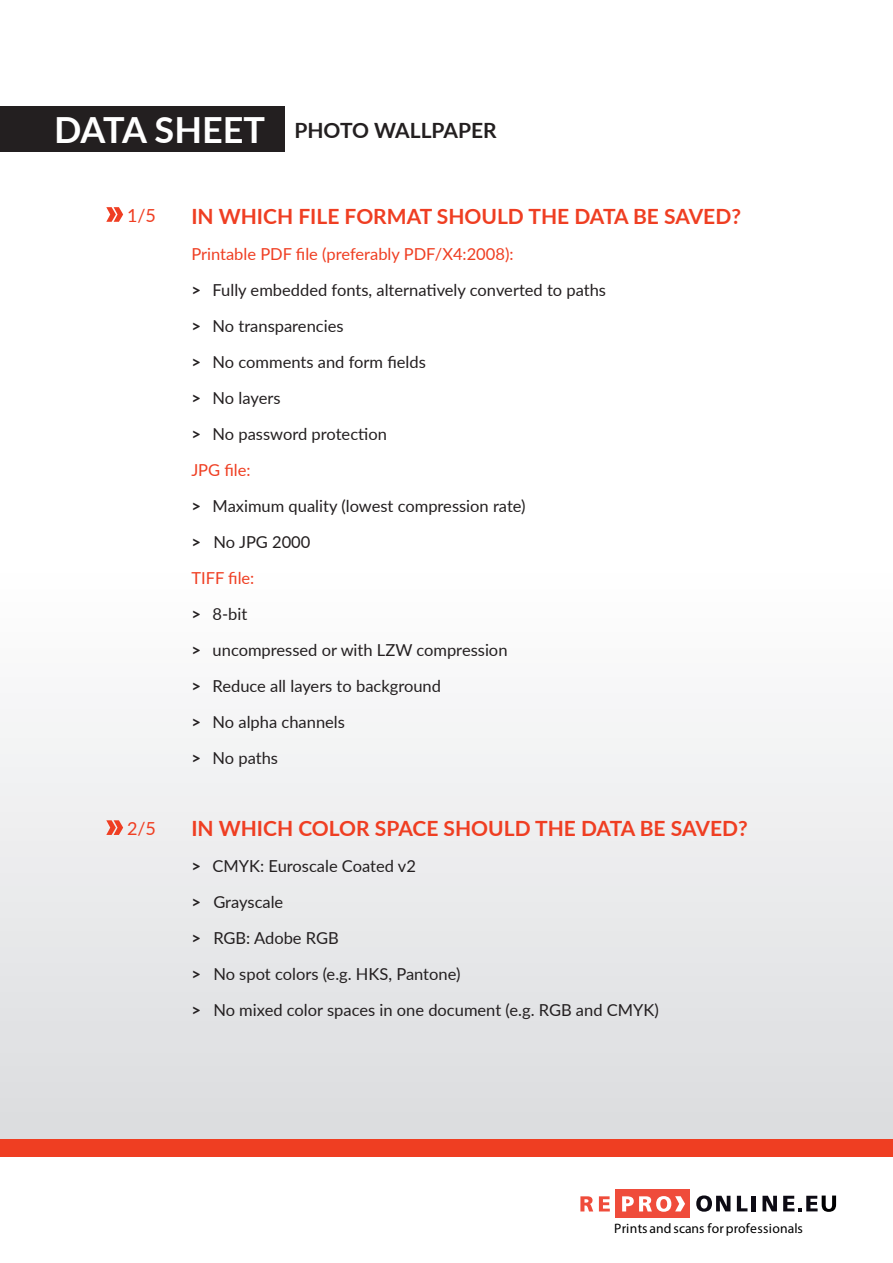
<style>
.page{position:relative;width:893px;height:1263px;background:#fff}
.page>*{position:absolute;margin:0;border:0;box-sizing:border-box;transform-origin:0 0}
.Überschrift{font:700 21px "Lato";color:#ef3e22}
.t1{font:700 21px "Lato";color:#231f20}
.Titel{font:18px "Lato";color:#ef3e22}
.Text{font:16.5px "Lato";color:#231f20}
.Text-2{font:16.5px "Lato";color:#ef3e22}
.t2{font:13.65px "Myriad Pro";letter-spacing:.015em;color:#000001}
.s1{font-size:36px;color:#fff}
.s2{font-weight:700}
</style>
<div class="page">
<div style="left:0;top:463px;width:893px;height:677px;background:linear-gradient(to bottom,#fff,#dbdddf)"></div>
<div style="left:0;top:1140px;width:893px;height:17px;background:#ef3e22"></div>
<div style="left:0;top:106px;width:285px;height:46px;background:#231f20"></div>
<div style="left:615px;top:1189px;width:75px;height:29px;background:#ef4c3b"></div>
<svg style="left:580px;top:1196px;width:13px;height:15px"></svg>
<svg style="left:599px;top:1196px;width:11px;height:15px"></svg>
<svg style="left:622px;top:1196px;width:63px;height:16px"></svg>
<svg style="left:696px;top:1195px;width:34px;height:17px"></svg>
<svg style="left:737px;top:1196px;width:10px;height:15px"></svg>
<hr style="left:752px;top:1196px;width:4px;height:15px;background:#0d0b14">
<svg style="left:762px;top:1196px;width:15px;height:15px"></svg>
<svg style="left:783px;top:1195px;width:53px;height:17px"></svg>
<svg style="left:106px;top:207px;width:17px;height:15px"></svg>
<svg style="left:106px;top:820px;width:17px;height:15px"></svg>
<p class="t1" style="left:54px;top:114px;width:444px"><span class="s1">DATA SHEET</span> PHOTO WALLPAPER</p>
<p class="Titel" style="left:127px;top:202px;width:31px">1/5</p>
<p class="Titel" style="left:127px;top:815px;width:31px">2/5</p>
<p class="Überschrift" style="left:191px;top:201px;width:551px">IN WHICH FILE FORMAT SHOULD THE DATA BE SAVED?</p>
<p class="Text-2" style="left:191px;top:242px;width:324px">Printable PDF file (preferably PDF/X4:2008):</p>
<p class="Text" style="left:191px;top:278px;width:416px"><span class="s2">&gt;</span> Fully embedded fonts, alternatively converted to paths</p>
<p class="Text" style="left:191px;top:314px;width:154px"><span class="s2">&gt;</span> No transparencies</p>
<p class="Text" style="left:191px;top:350px;width:236px"><span class="s2">&gt;</span> No comments and form fields</p>
<p class="Text" style="left:191px;top:386px;width:91px"><span class="s2">&gt;</span> No layers</p>
<p class="Text" style="left:191px;top:422px;width:197px"><span class="s2">&gt;</span> No password protection</p>
<p class="Text-2" style="left:191px;top:458px;width:61px">JPG file:</p>
<p class="Text" style="left:191px;top:494px;width:336px"><span class="s2">&gt;</span> Maximum quality (lowest compression rate)</p>
<p class="Text" style="left:191px;top:530px;width:121px"><span class="s2">&gt;</span> No JPG 2000</p>
<p class="Text-2" style="left:191px;top:566px;width:65px">TIFF file:</p>
<p class="Text" style="left:191px;top:602px;width:58px"><span class="s2">&gt;</span> 8-bit</p>
<p class="Text" style="left:191px;top:638px;width:318px"><span class="s2">&gt;</span> uncompressed or with LZW compression</p>
<p class="Text" style="left:191px;top:674px;width:251px"><span class="s2">&gt;</span> Reduce all layers to background</p>
<p class="Text" style="left:191px;top:710px;width:155px"><span class="s2">&gt;</span> No alpha channels</p>
<p class="Text" style="left:191px;top:746px;width:88px"><span class="s2">&gt;</span> No paths</p>
<p class="Überschrift" style="left:191px;top:813px;width:558px">IN WHICH COLOR SPACE SHOULD THE DATA BE SAVED?</p>
<p class="Text" style="left:191px;top:854px;width:226px"><span class="s2">&gt;</span> CMYK: Euroscale Coated v2</p>
<p class="Text" style="left:191px;top:890px;width:94px"><span class="s2">&gt;</span> Grayscale</p>
<p class="Text" style="left:191px;top:926px;width:149px"><span class="s2">&gt;</span> RGB: Adobe RGB</p>
<p class="Text" style="left:191px;top:962px;width:271px"><span class="s2">&gt;</span> No spot colors (e.g. HKS, Pantone)</p>
<p class="Text" style="left:191px;top:998px;width:469px"><span class="s2">&gt;</span> No mixed color spaces in one document (e.g. RGB and CMYK)</p>
<p class="t2" style="left:614px;top:1219px;width:190px">Prints and scans for professionals</p>
</div>
